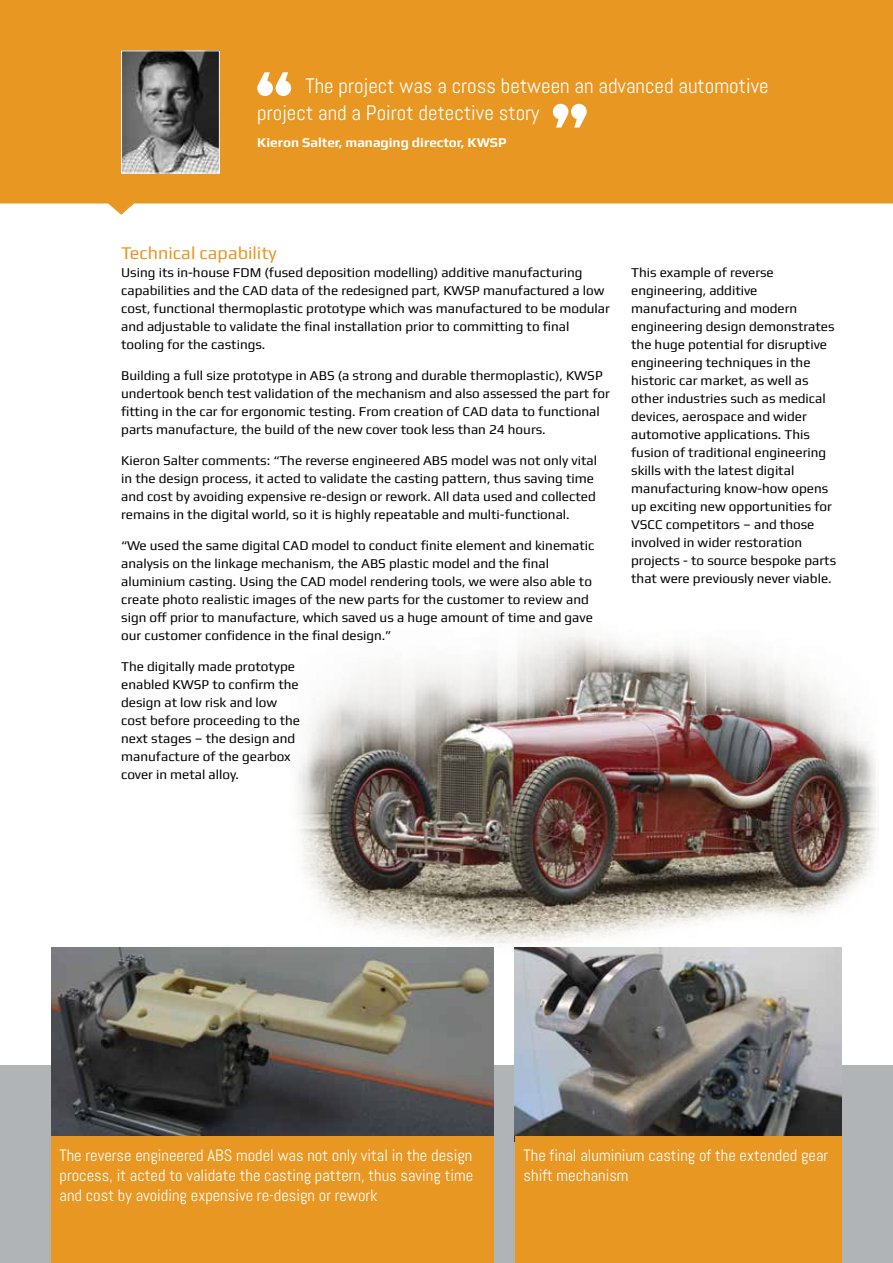
<style>
.page{position:relative;width:893px;height:1263px;background:#fff}
.page>*{position:absolute;margin:0;border:0;box-sizing:border-box;transform-origin:0 0}
.t1{font:21px/27px "Abel";color:#fff}
.t2{font:18px "Play";color:#e99723}
.t3{font:16.5px/19.8px "Abel";color:#fff;text-align:justify}
.t4{font:13.5px/18px "Play";color:#000}
.t5{font:700 13.5px "Play";color:#fff}
</style>
<div class="page">
<div style="left:0;top:1066px;width:893px;height:197px;background:#b1b4b6"></div>
<svg style="left:0;top:202px;width:893px;height:13px"></svg>
<div style="left:0;top:0;width:893px;height:202px;background:#e99723"></div>
<img style="left:51px;top:947px;width:443px;height:189px">
<img style="left:514px;top:986px;width:328px;height:155px">
<div style="left:51px;top:1241px;width:443px;height:22px;background:#e99723"></div>
<div style="left:515px;top:1241px;width:327px;height:22px;background:#e99723"></div>
<svg style="left:257px;top:72px;width:34px;height:24px"></svg>
<svg style="left:553px;top:104px;width:34px;height:24px"></svg>
<img style="left:123px;top:52px;width:95px;height:119px">
<div style="left:121px;top:50px;width:99px;height:123px;border:1px solid #fff"></div>
<div style="left:51px;top:1136px;width:443px;height:122px;background:#e99723"></div>
<div style="left:515px;top:1136px;width:327px;height:122px;background:#e99723"></div>
<img style="left:291px;top:636px;width:586px;height:350px">
<h1 class="t1" style="left:257px;top:72px;width:513px;text-indent:48px">The project was a cross between an advanced automotive project and a Poirot detective story</h1>
<p class="t5" style="left:257px;top:134px;width:251px">Kieron Salter, managing director, KWSP</p>
<h2 class="t2" style="left:121px;top:242px;width:157px">Technical capability</h2>
<p class="t4" style="left:121px;top:263px;width:490px">Using its in-house FDM (fused deposition modelling) additive manufacturing capabilities and the CAD data of the redesigned part, KWSP manufactured a low cost, functional thermoplastic prototype which was manufactured to be modular and adjustable to validate the final installation prior to committing to final tooling for the castings.</p>
<p class="t4" style="left:121px;top:366px;width:490px">Building a full size prototype in ABS (a strong and durable thermoplastic), KWSP undertook bench test validation of the mechanism and also assessed the part for fitting in the car for ergonomic testing. From creation of CAD data to functional parts manufacture, the build of the new cover took less than 24 hours.</p>
<p class="t4" style="left:121px;top:451px;width:477px">Kieron Salter comments: “The reverse engineered ABS model was not only vital in the design process, it acted to validate the casting pattern, thus saving time and cost by avoiding expensive re-design or rework. All data used and collected remains in the digital world, so it is highly repeatable and multi-functional.</p>
<p class="t4" style="left:121px;top:536px;width:475px">“We used the same digital CAD model to conduct finite element and kinematic analysis on the linkage mechanism, the ABS plastic model and the final aluminium casting. Using the CAD model rendering tools, we were also able to create photo realistic images of the new parts for the customer to review and sign off prior to manufacture, which saved us a huge amount of time and gave our customer confidence in the final design.”</p>
<p class="t4" style="left:121px;top:657px;width:180px">The digitally made prototype enabled KWSP to confirm the design at low risk and low cost before proceeding to the next stages – the design and manufacture of the gearbox cover in metal alloy.</p>
<p class="t4" style="left:631px;top:263px;width:207px">This example of reverse engineering, additive manufacturing and modern engineering design demonstrates the huge potential for disruptive engineering techniques in the historic car market, as well as other industries such as medical devices, aerospace and wider automotive applications. This fusion of traditional engineering skills with the latest digital manufacturing know-how opens up exciting new opportunities for<br>VSCC competitors – and those involved in wider restoration projects - to source bespoke parts that were previously never viable.</p>
<p class="t3" style="left:60px;top:1145px;width:415px">The reverse engineered ABS model was not only vital in the design process, it acted to validate the casting pattern, thus saving time and cost by avoiding expensive re-design or rework</p>
<p class="t3" style="left:524px;top:1145px;width:306px">The final aluminium casting of the extended gear shift mechanism</p>
</div>
